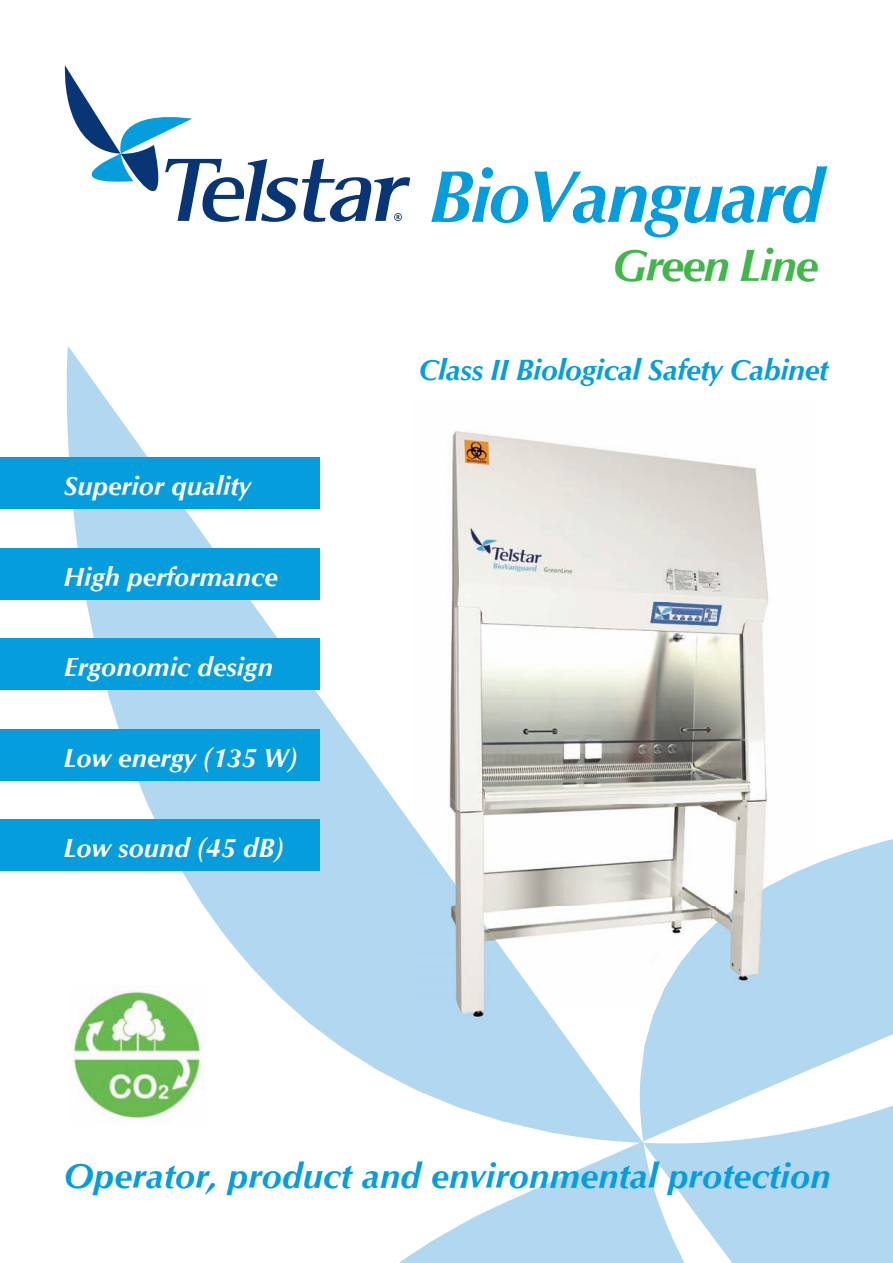
<style>
.page{position:relative;width:893px;height:1263px;background:#fff}
.page>*{position:absolute;margin:0;border:0;box-sizing:border-box;transform-origin:0 0}
.t1{font:italic 700 75px "Optimum";letter-spacing:-.04em;color:#069ddc}
.t2{font:italic 700 46.5px "Optimum";letter-spacing:-.04em;color:#41b64b}
.t3{font:italic 700 36px "Optimum";color:#069ddc}
.t4{font:italic 700 30px "Optimum";letter-spacing:-.02em;color:#069ddc}
.t5{font:italic 700 27px "Optimum";letter-spacing:-.005em;color:#fff}
</style>
<div class="page">
<svg style="left:67px;top:346px;width:347px;height:735px"></svg>
<svg style="left:399px;top:839px;width:494px;height:424px;fill:#b1d7f1"></svg>
<svg style="left:64px;top:65px;width:346px;height:157px"></svg>
<div style="left:0;top:729px;width:319px;height:51px;background:#069ddc"></div>
<div style="left:0;top:638px;width:319px;height:51px;background:#069ddc"></div>
<img style="left:69px;top:985px;width:136px;height:134px">
<div style="left:0;top:457px;width:319px;height:52px;background:#069ddc"></div>
<div style="left:0;top:548px;width:319px;height:51px;background:#069ddc"></div>
<img style="left:449px;top:431px;width:368px;height:475px">
<img style="left:497px;top:906px;width:219px;height:101px">
<img style="left:716px;top:906px;width:14px;height:6px">
<img style="left:581px;top:1007px;width:62px;height:51px">
<img style="left:414px;top:827px;width:42px;height:231px">
<img style="left:455px;top:884px;width:42px;height:174px">
<img style="left:497px;top:942px;width:42px;height:116px">
<img style="left:539px;top:1000px;width:42px;height:58px">
<img style="left:730px;top:863px;width:87px;height:195px">
<img style="left:643px;top:912px;width:87px;height:146px">
<div style="left:0;top:819px;width:319px;height:51px;background:#069ddc"></div>
<h1 class="t1" style="left:429px;top:153px;width:396px">BioVanguard</h1>
<h2 class="t2" style="left:612px;top:238px;width:208px">Green Line</h2>
<p class="t5" style="left:64px;top:471px;width:188px">Superior quality</p>
<p class="t5" style="left:64px;top:561px;width:216px">High performance</p>
<p class="t5" style="left:64px;top:652px;width:210px">Ergonomic design</p>
<p class="t5" style="left:64px;top:742px;width:235px">Low energy (135 W)</p>
<p class="t5" style="left:64px;top:833px;width:222px">Low sound (45 dB)</p>
<p class="t4" style="left:418px;top:352px;width:411px">Class II Biological Safety Cabinet</p>
<h3 class="t3" style="left:64px;top:1154px;width:769px">Operator, product and environmental protection</h3>
</div>
